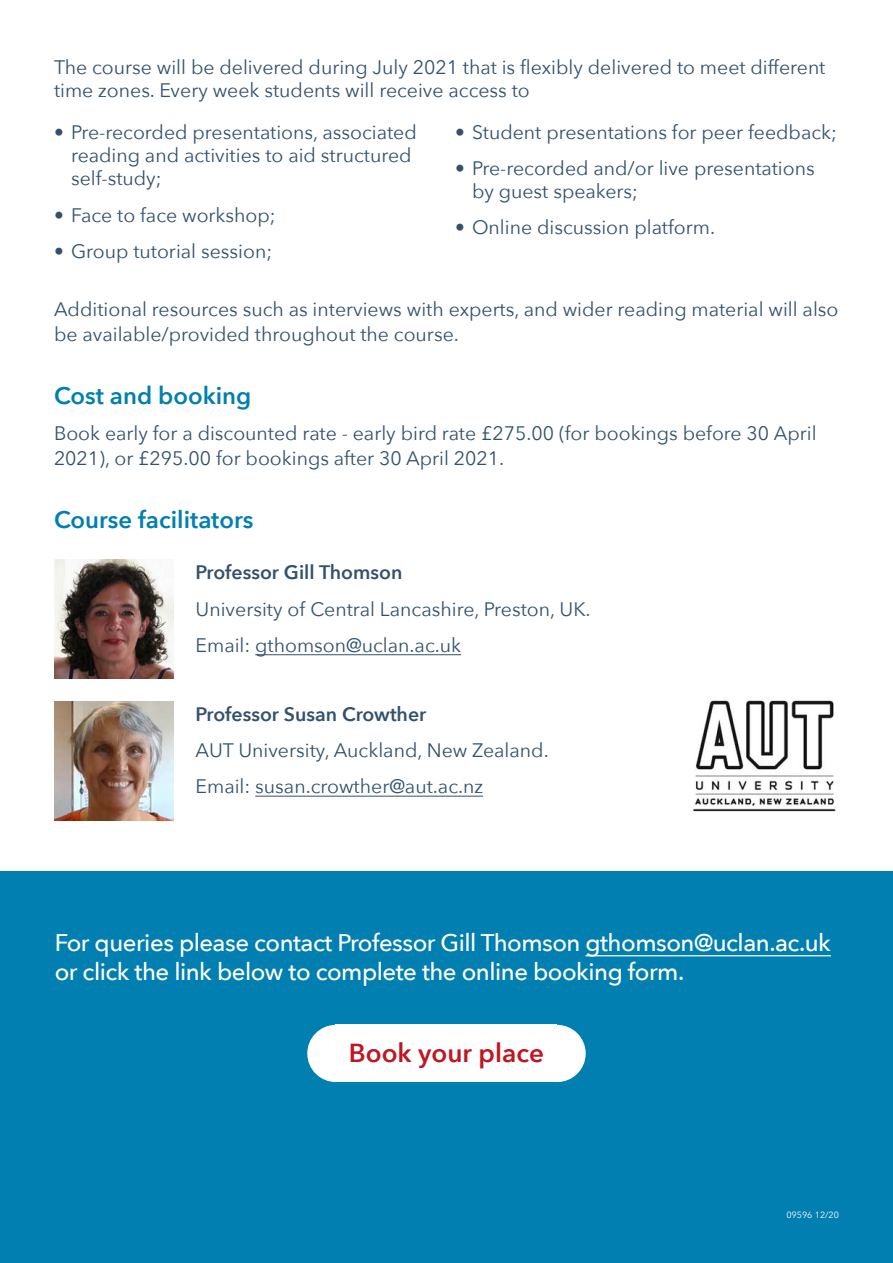
<style>
.page{position:relative;width:893px;height:1263px;background:#fff}
.page>*{position:absolute;margin:0;border:0;box-sizing:border-box;transform-origin:0 0}
.t1{font:600 26.1px "Avenir Next";color:#be1622}
.t2{font:500 24px/28.8px "Avenir Next";letter-spacing:-.02em;color:#fff}
.t3{font:600 24px "Avenir Next";color:#007fb0}
.t4{font:19.5px/23.4px "Avenir Next";color:#34516c}
.t5{font:600 19.5px "Avenir Next";color:#34516c}
.t6{font:9px "Avenir Next";color:#fff}
</style>
<div class="page">
<img style="left:693px;top:700px;width:143px;height:112px">
<img style="left:55px;top:560px;width:119px;height:119px">
<img style="left:55px;top:701px;width:119px;height:119px">
<div style="left:0;top:872px;width:893px;height:391px;background:#007fb0"></div>
<hr style="left:586px;top:955px;width:245px;height:1px;background:#fff">
<hr style="left:255px;top:654px;width:206px;height:1px;background:#34516c">
<hr style="left:255px;top:796px;width:228px;height:1px;background:#34516c">
<div style="left:336px;top:1025px;width:221px;height:57px;background:#fff"></div>
<div style="left:307px;top:1025px;width:57px;height:57px;background:#fff;border-radius:50%"></div>
<div style="left:528px;top:1025px;width:58px;height:57px;background:#fff;border-radius:50%"></div>
<p class="t4" style="left:54px;top:54px;width:773px">The course will be delivered during July 2021 that is flexibly delivered to meet different time zones. Every week students will receive access to</p>
<p class="t4" style="left:71px;top:119px;width:347px;text-indent:-17px">• Pre-recorded presentations, associated reading and activities to aid structured self-study;</p>
<p class="t4" style="left:54px;top:202px;width:223px">• Face to face workshop;</p>
<p class="t4" style="left:54px;top:238px;width:220px">• Group tutorial session;</p>
<p class="t4" style="left:455px;top:119px;width:383px">• Student presentations for peer feedback;</p>
<p class="t4" style="left:472px;top:155px;width:344px;text-indent:-17px">• Pre-recorded and/or live presentations by guest speakers;</p>
<p class="t4" style="left:455px;top:215px;width:262px">• Online discussion platform.</p>
<p class="t4" style="left:54px;top:296px;width:786px;line-height:25.2px">Additional resources such as interviews with experts, and wider reading material will also be available/provided throughout the course.</p>
<p class="t3" style="left:54px;top:375px;width:199px">Cost and booking</p>
<p class="t4" style="left:54px;top:420px;width:764px;line-height:25.2px">Book early for a discounted rate - early bird rate £275.00 (for bookings before 30 April<br>2021), or £295.00 for bookings after 30 April 2021.</p>
<p class="t3" style="left:54px;top:499px;width:201px">Course facilitators</p>
<p class="t5" style="left:196px;top:556px;width:208px">Professor Gill Thomson</p>
<p class="t4" style="left:196px;top:596px;width:397px">University of Central Lancashire, Preston, UK.</p>
<p class="t4" style="left:196px;top:632px;width:267px">Email: gthomson@uclan.ac.uk</p>
<p class="t5" style="left:196px;top:697px;width:232px">Professor Susan Crowther</p>
<p class="t4" style="left:196px;top:738px;width:355px">AUT University, Auckland, New Zealand.</p>
<p class="t4" style="left:196px;top:774px;width:289px">Email: susan.crowther@aut.ac.nz</p>
<p class="t2" style="left:55px;top:928px;width:778px">For queries please contact Professor Gill Thomson gthomson@uclan.ac.uk or click the link below to complete the online booking form.</p>
<p class="t1" style="left:349px;top:1031px;width:197px">Book your place</p>
<p class="t6" style="left:786px;top:1207px;width:54px">09596 12/20</p>
</div>
